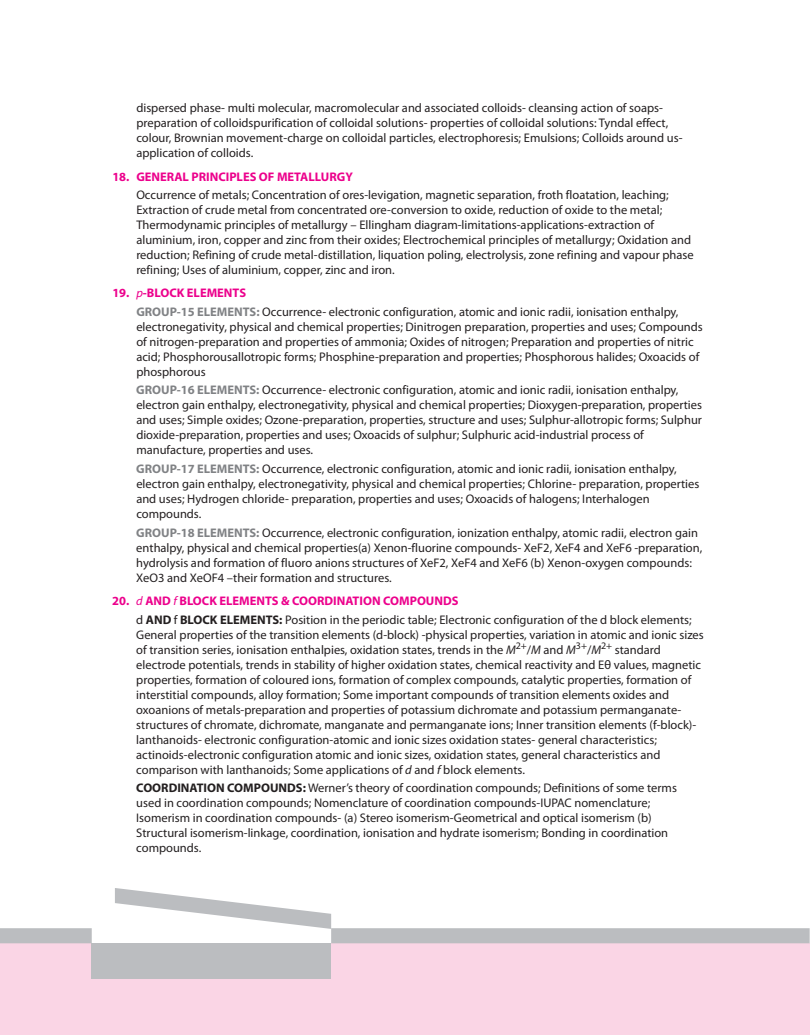
<style>
.page{position:relative;width:810px;height:1035px;background:#fff}
.page>*{position:absolute;margin:0;border:0;box-sizing:border-box;transform-origin:0 0}
.t1{font:12.5px/15px "Myriad Pro";color:#231f20}
.t2{font:700 12.5px "Myriad Pro";color:#ec008c}
.t3{font:10px "Myriad Pro";color:#231f20}
.s1{font-weight:700;color:#ec008c}
.s2{font-style:italic;color:#ec008c}
.s3{font-weight:700;color:#808285}
.s4{font-weight:700}
.s5{font-style:italic}
</style>
<div class="page">
<div style="left:0;top:943px;width:810px;height:92px;background:#fad5e5"></div>
<svg style="left:0;top:888px;width:810px;height:55px"></svg>
<div style="left:91px;top:943px;width:240px;height:36px;background:#bbbdc0"></div>
<p class="t1" style="left:136px;top:102px;width:548px">dispersed phase- multi molecular, macromolecular and associated colloids- cleansing action of soaps&shy;preparation of colloidspurification of colloidal solutions- properties of colloidal solutions: Tyndal effect, colour, Brownian movement-charge on colloidal particles, electrophoresis; Emulsions; Colloids around us&shy;application of colloids.</p>
<p class="t2" style="left:112px;top:171px;width:242px">18. GENERAL PRINCIPLES OF METALLURGY</p>
<p class="t1" style="left:136px;top:188px;width:559px">Occurrence of metals; Concentration of ores-levigation, magnetic separation, froth floatation, leaching; Extraction of crude metal from concentrated ore-conversion to oxide, reduction of oxide to the metal; Thermodynamic principles of metallurgy – Ellingham diagram-limitations-applications-extraction of aluminium, iron, copper and zinc from their oxides; Electrochemical principles of metallurgy; Oxidation and reduction; Refining of crude metal-distillation, liquation poling, electrolysis, zone refining and vapour phase refining; Uses of aluminium, copper, zinc and iron.</p>
<p class="t1" style="left:136px;top:285px;width:544px;line-height:18.6px;text-indent:-24px"><span class="s1">19.</span> <span class="s2">p</span><span class="s1">-BLOCK ELEMENTS<br></span><span class="s3">GROUP-15 ELEMENTS:</span> Occurrence- electronic configuration, atomic and ionic radii, ionisation enthalpy,</p>
<p class="t1" style="left:136px;top:320px;width:568px">electronegativity, physical and chemical properties; Dinitrogen preparation, properties and uses; Compounds of nitrogen-preparation and properties of ammonia; Oxides of nitrogen; Preparation and properties of nitric acid; Phosphorousallotropic forms; Phosphine-preparation and properties; Phosphorous halides; Oxoacids of phosphorous</p>
<p class="t1" style="left:136px;top:384px;width:567px"><span class="s3">GROUP-16 ELEMENTS:</span> Occurrence- electronic configuration, atomic and ionic radii, ionisation enthalpy, electron gain enthalpy, electronegativity, physical and chemical properties; Dioxygen-preparation, properties and uses; Simple oxides; Ozone-preparation, properties, structure and uses; Sulphur-allotropic forms; Sulphur dioxide-preparation, properties and uses; Oxoacids of sulphur; Sulphuric acid-industrial process of manufacture, properties and uses.</p>
<p class="t1" style="left:136px;top:462px;width:565px"><span class="s3">GROUP-17 ELEMENTS:</span> Occurrence, electronic configuration, atomic and ionic radii, ionisation enthalpy, electron gain enthalpy, electronegativity, physical and chemical properties; Chlorine- preparation, properties and uses; Hydrogen chloride- preparation, properties and uses; Oxoacids of halogens; Interhalogen compounds.</p>
<p class="t1" style="left:136px;top:526px;width:568px"><span class="s3">GROUP-18 ELEMENTS:</span> Occurrence, electronic configuration, ionization enthalpy, atomic radii, electron gain enthalpy, physical and chemical properties(a) Xenon-fluorine compounds- XeF2, XeF4 and XeF6 -preparation, hydrolysis and formation of fluoro anions structures of XeF2, XeF4 and XeF6 (b) Xenon-oxygen compounds:<br>XeO3 and XeOF4 –their formation and structures.</p>
<p class="t1" style="left:136px;top:593px;width:557px;line-height:18.6px;text-indent:-24px"><span class="s1">20.</span> <span class="s2">d</span> <span class="s1">AND</span> <span class="s2">f</span> <span class="s1">BLOCK ELEMENTS &amp; COORDINATION COMPOUNDS<br></span>d <span class="s4">AND</span> f <span class="s4">BLOCK ELEMENTS:</span> Position in the periodic table; Electronic configuration of the d block elements;</p>
<p class="t1" style="left:136px;top:628px;width:569px">General properties of the transition elements (d-block) -physical properties, variation in atomic and ionic sizes</p>
<p class="t3" style="left:516px;top:642px;width:13px">2+</p>
<p class="t3" style="left:576px;top:642px;width:13px">3+</p>
<p class="t3" style="left:601px;top:642px;width:13px">2+</p>
<p class="t1" style="left:136px;top:643px;width:566px">of transition series, ionisation enthalpies, oxidation states, trends in the <span class="s5">M</span> /<span class="s5">M</span> and <span class="s5">M</span> /<span class="s5">M</span> standard electrode potentials, trends in stability of higher oxidation states, chemical reactivity and Eθ values, magnetic properties, formation of coloured ions, formation of complex compounds, catalytic properties, formation of interstitial compounds, alloy formation; Some important compounds of transition elements oxides and oxoanions of metals-preparation and properties of potassium dichromate and potassium permanganate&shy;structures of chromate, dichromate, manganate and permanganate ions; Inner transition elements (f-block)- lanthanoids- electronic configuration-atomic and ionic sizes oxidation states- general characteristics; actinoids-electronic configuration atomic and ionic sizes, oxidation states, general characteristics and comparison with lanthanoids; Some applications of <span class="s5">d</span> and <span class="s5">f</span> block elements.</p>
<p class="t1" style="left:136px;top:782px;width:542px"><span class="s4">COORDINATION COMPOUNDS:</span> Werner’s theory of coordination compounds; Definitions of some terms used in coordination compounds; Nomenclature of coordination compounds-IUPAC nomenclature; Isomerism in coordination compounds- (a) Stereo isomerism-Geometrical and optical isomerism (b)<br>Structural isomerism-linkage, coordination, ionisation and hydrate isomerism; Bonding in coordination compounds.</p>
</div>
